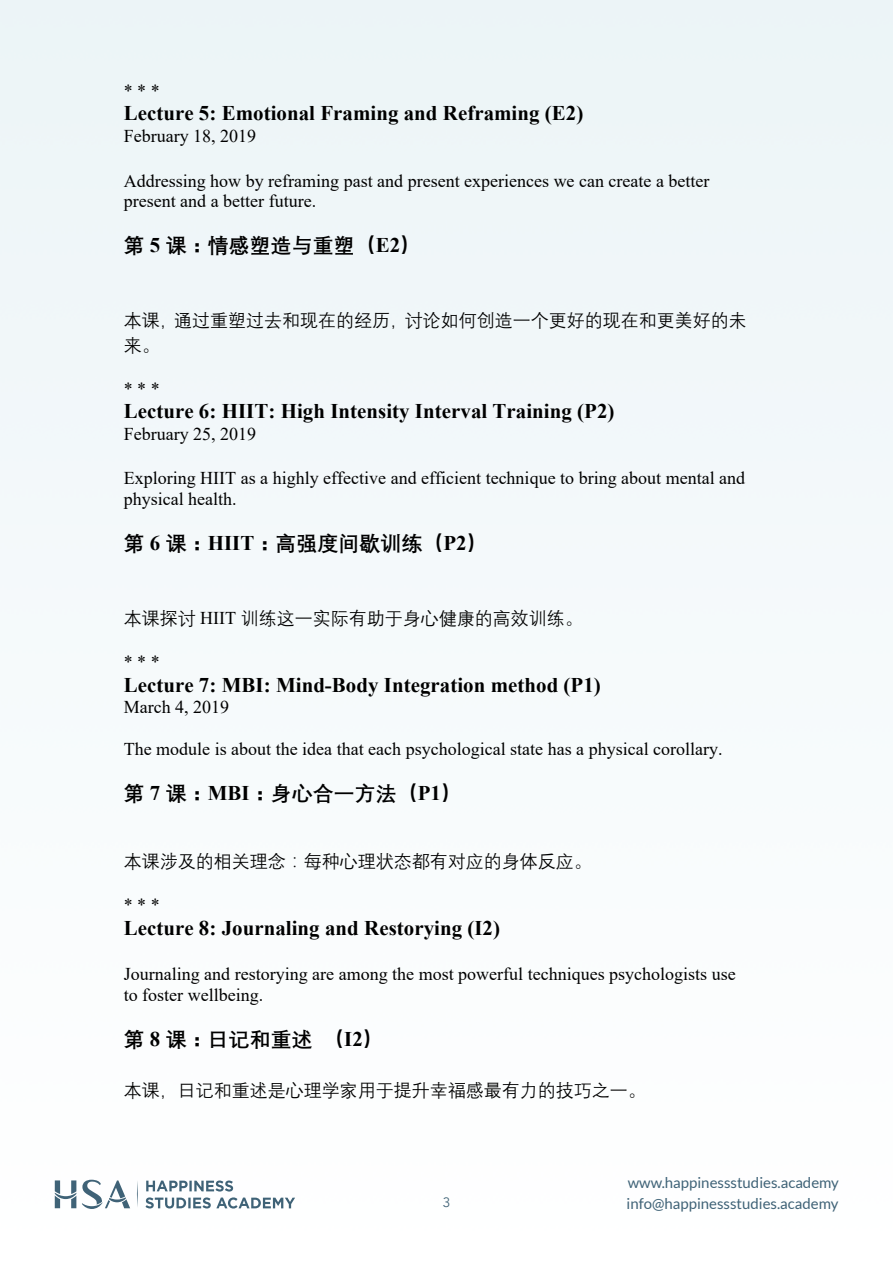
<style>
.page{position:relative;width:893px;height:1263px;background:#fff}
.page>*{position:absolute;margin:0;border:0;box-sizing:border-box;transform-origin:0 0}
.t1{font:700 20.85px "Times New Roman";letter-spacing:.005em;color:#000}
.t2{font:700 20.85px "Deng Xian";letter-spacing:.005em;color:#000}
.t3{font:18px/20.5px "Times New Roman";color:#000}
.t4{font:18px/24.5px "Deng Xian";color:#000}
.t5{font:15px/21.3px "Lato";color:#03314c}
.t6{font:13.5px "Avenir";color:#03314c}
.s1{font-family:"Times New Roman"}
</style>
<div class="page">
<img style="left:0;top:0;width:893px;height:1209px">
<p class="t3" style="left:124px;top:80px;width:37px">***</p>
<p class="t1" style="left:124px;top:98px;width:461px">Lecture 5: Emotional Framing and Reframing E( (2</p>
<p class="t3" style="left:124px;top:125px;width:134px">February 18, 2019</p>
<p class="t3" style="left:124px;top:170px;width:587px">Addressing how by reframing past and present experiences we can create a better present and a better future.</p>
<p class="t2" style="left:124px;top:232px;width:299px">第 <span class="s1">5</span> 课：情感塑造与重塑（ <span class="s1">E</span> (<span class="s1">2</span></p>
<p class="t4" style="left:405px;top:308px;width:344px">讨论如何创造一个更好的现在和更美好的未</p>
<p class="t4" style="left:174px;top:308px;width:235px">通过重塑过去和现在的经历，</p>
<p class="t4" style="left:124px;top:308px;width:55px">本课，来。</p>
<p class="t3" style="left:124px;top:378px;width:37px">***</p>
<p class="t1" style="left:124px;top:396px;width:492px">Lecture 6: HIIT: High Intensity Interval Training P( (2</p>
<p class="t3" style="left:124px;top:423px;width:134px">February 25, 2019</p>
<p class="t3" style="left:124px;top:467px;width:623px">Exploring HIIT as a highly effective and efficient technique to bring about mental and physical health.</p>
<p class="t2" style="left:124px;top:530px;width:365px">第 <span class="s1">6</span> 课：<span class="s1">HIIT</span>：高强度间歇训练（ <span class="s1">P</span> (<span class="s1">2</span></p>
<p class="t4" style="left:124px;top:606px;width:460px">本课探讨 <span class="s1">HIIT</span> 训练这一实际有助于身心健康的高效训练。</p>
<p class="t3" style="left:124px;top:651px;width:37px">***</p>
<p class="t1" style="left:124px;top:670px;width:479px">Lecture 7: MBI: Mind-Body Integration method P( (1</p>
<p class="t3" style="left:124px;top:696px;width:107px">March 4, 2019</p>
<p class="t3" style="left:124px;top:738px;width:600px">The module is about the idea that each psychological state has a physical corollary.</p>
<p class="t2" style="left:124px;top:779px;width:340px">第 <span class="s1">7</span> 课：<span class="s1">MBI</span>：身心合一方法（ <span class="s1">P</span> (<span class="s1">1</span></p>
<p class="t4" style="left:124px;top:848px;width:469px">本课涉及的相关理念：每种心理状态都有对应的身体反应。</p>
<p class="t3" style="left:124px;top:894px;width:37px">***</p>
<p class="t1" style="left:124px;top:913px;width:378px">Lecture 8: Journaling and Restorying (2I(</p>
<p class="t3" style="left:124px;top:963px;width:613px">Journaling and restorying are among the most powerful techniques psychologists use to foster wellbeing.</p>
<p class="t2" style="left:323px;top:1025px;width:62px">（ (<span class="s1">2I</span></p>
<p class="t2" style="left:124px;top:1025px;width:190px">第 <span class="s1">8</span> 课：日记和重述</p>
<p class="t4" style="left:124px;top:1077px;width:523px">本课，日记和重述是心理学家用于提升幸福感最有力的技巧之一。</p>
<p class="t6" style="left:443px;top:1195px;width:9px">3</p>
<p class="t5" style="left:627px;top:1172px;width:214px">www.happinessstudies.academy info@happinessstudies.academy</p>
</div>
